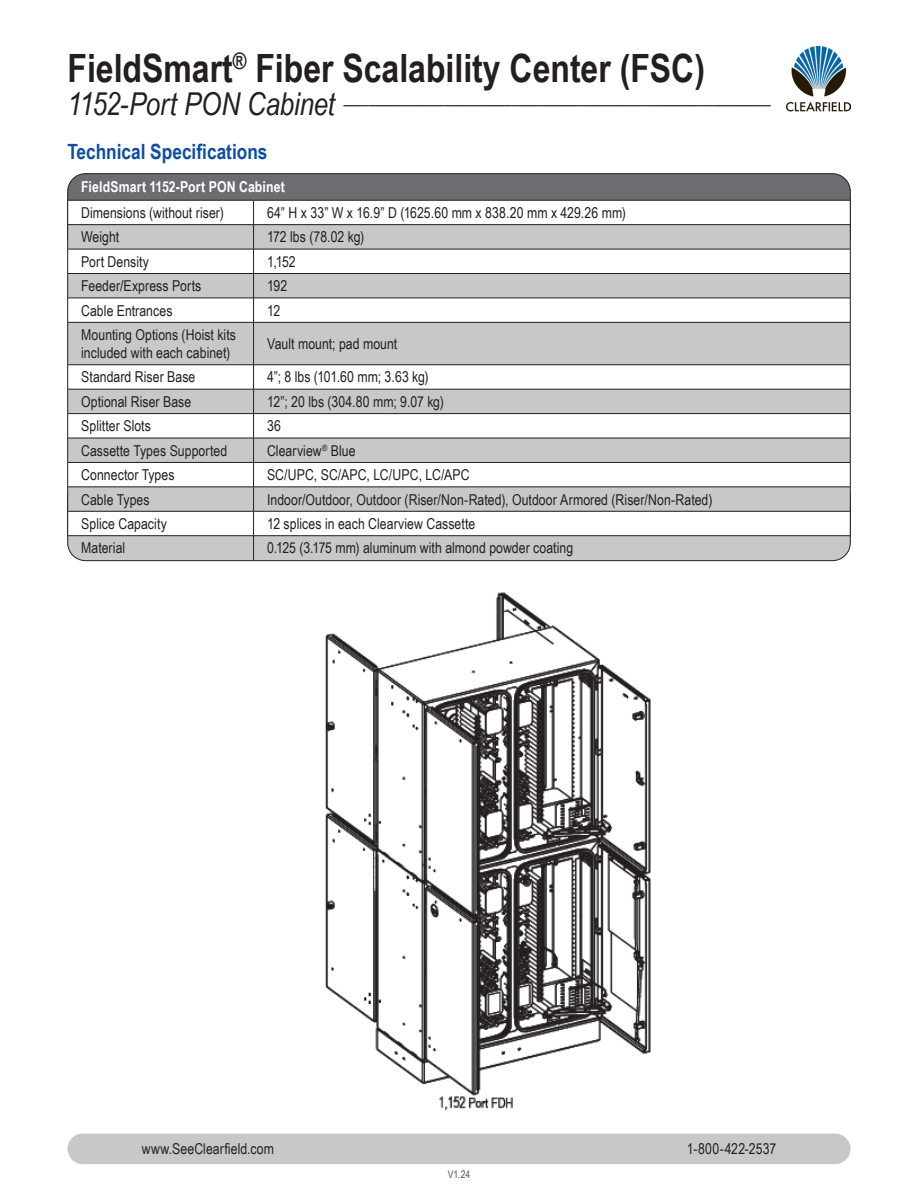
<style>
.page{position:relative;width:918px;height:1188px;background:#fff}
.page>*{position:absolute;margin:0;border:0;box-sizing:border-box;transform-origin:0 0}
.Left_Page_Product_He{font:700 39px "Arial Narrow";color:#231f20}
.headers{font:700 21px "Arial Narrow";color:#0d4da1}
.Right_Page_Product_N{font:italic 18.3px "Arial Narrow";color:#231f20}
.t1{font:15px/18px "Arial Narrow";letter-spacing:.005em;color:#231f20}
.t2{font:700 15px "Arial Narrow";letter-spacing:.01em;color:#fff}
.t3{font:10.5px "Arial Narrow";color:#57585a}
.s1{font-size:31.5px}
</style>
<div class="page">
<img style="left:787px;top:46px;width:63px;height:66px">
<div style="left:67px;top:1134px;width:783px;height:30px;background:#c7c8ca;border-radius:15px"></div>
<div style="left:68px;top:479px;width:782px;height:82px;background:#c7c8ca;border-radius:18px"></div>
<div style="left:68px;top:479px;width:782px;height:82px;border:1px solid #231f20;border-radius:18px"></div>
<div style="left:68px;top:174px;width:782px;height:81px;background:#6c6d70;border-radius:18px"></div>
<div style="left:68px;top:173px;width:782px;height:82px;border:1px solid #231f20;border-radius:18px"></div>
<div style="left:68px;top:201px;width:782px;height:334px;background:#fff"></div>
<svg style="left:68px;top:225px;width:782px;height:286px;fill:#c7c8ca"></svg>
<hr style="left:68px;top:224px;width:186px;height:1px;background:#231f20">
<hr style="left:254px;top:224px;width:596px;height:1px;background:#231f20">
<hr style="left:68px;top:249px;width:186px;height:1px;background:#231f20">
<hr style="left:254px;top:249px;width:596px;height:1px;background:#231f20">
<hr style="left:68px;top:273px;width:186px;height:1px;background:#231f20">
<hr style="left:254px;top:273px;width:596px;height:1px;background:#231f20">
<hr style="left:68px;top:298px;width:186px;height:1px;background:#231f20">
<svg style="left:67px;top:200px;width:1px;height:122px"></svg>
<hr style="left:254px;top:298px;width:596px;height:1px;background:#231f20">
<svg style="left:253px;top:201px;width:1px;height:121px"></svg>
<svg style="left:850px;top:200px;width:1px;height:122px"></svg>
<hr style="left:68px;top:322px;width:186px;height:1px;background:#231f20">
<hr style="left:67px;top:323px;width:1px;height:42px;background:#231f20">
<hr style="left:254px;top:322px;width:596px;height:1px;background:#231f20">
<hr style="left:253px;top:323px;width:1px;height:42px;background:#231f20">
<hr style="left:850px;top:323px;width:1px;height:42px;background:#231f20">
<hr style="left:68px;top:365px;width:186px;height:1px;background:#231f20">
<hr style="left:254px;top:365px;width:596px;height:1px;background:#231f20">
<hr style="left:68px;top:389px;width:186px;height:1px;background:#231f20">
<hr style="left:254px;top:389px;width:596px;height:1px;background:#231f20">
<hr style="left:68px;top:413px;width:186px;height:1px;background:#231f20">
<hr style="left:254px;top:413px;width:596px;height:1px;background:#231f20">
<hr style="left:68px;top:438px;width:186px;height:1px;background:#231f20">
<hr style="left:254px;top:438px;width:596px;height:1px;background:#231f20">
<hr style="left:68px;top:462px;width:186px;height:1px;background:#231f20">
<hr style="left:254px;top:462px;width:596px;height:1px;background:#231f20">
<hr style="left:68px;top:487px;width:186px;height:1px;background:#231f20">
<hr style="left:254px;top:487px;width:596px;height:1px;background:#231f20">
<hr style="left:68px;top:511px;width:186px;height:1px;background:#231f20">
<svg style="left:67px;top:365px;width:1px;height:171px"></svg>
<hr style="left:254px;top:511px;width:596px;height:1px;background:#231f20">
<svg style="left:253px;top:366px;width:1px;height:194px"></svg>
<svg style="left:850px;top:365px;width:1px;height:171px"></svg>
<hr style="left:68px;top:535px;width:186px;height:1px;background:#231f20">
<hr style="left:254px;top:535px;width:596px;height:1px;background:#231f20">
<hr style="left:68px;top:200px;width:186px;height:1px;background:#231f20">
<hr style="left:254px;top:200px;width:596px;height:1px;background:#231f20">
<img style="left:325px;top:592px;width:326px;height:519px">
<p class="Left_Page_Product_He" style="left:68px;top:39px;width:639px">FieldSmart<sup>®</sup> Fiber Scalability Center (FSC)</p>
<p class="Right_Page_Product_N" style="left:68px;top:85px;width:705px"><span class="s1">1152-Port PON Cabinet</span> ___________________________________________________</p>
<p class="headers" style="left:68px;top:136px;width:201px">Technical Specifications</p>
<p class="t2" style="left:81px;top:176px;width:205px">FieldSmart 1152-Port PON Cabinet</p>
<p class="t1" style="left:81px;top:203px;width:144px">Dimensions (without riser)</p>
<p class="t1" style="left:267px;top:203px;width:360px">64” H x 33” W x 16.9” D (1625.60 mm x 838.20 mm x 429.26 mm)</p>
<p class="t1" style="left:81px;top:227px;width:40px">Weight</p>
<p class="t1" style="left:267px;top:227px;width:99px">172 lbs (78.02 kg)</p>
<p class="t1" style="left:81px;top:252px;width:69px">Port Density</p>
<p class="t1" style="left:267px;top:252px;width:30px">1,152</p>
<p class="t1" style="left:81px;top:276px;width:122px">Feeder/Express Ports</p>
<p class="t1" style="left:267px;top:276px;width:22px">192</p>
<p class="t1" style="left:81px;top:301px;width:93px">Cable Entrances</p>
<p class="t1" style="left:267px;top:301px;width:15px">12</p>
<p class="t1" style="left:81px;top:325px;width:156px">Mounting Options (Hoist kits included with each cabinet)</p>
<p class="t1" style="left:267px;top:334px;width:132px">Vault mount; pad mount</p>
<p class="t1" style="left:81px;top:368px;width:116px">Standard Riser Base</p>
<p class="t1" style="left:267px;top:368px;width:163px">4”; 8 lbs (101.60 mm; 3.63 kg)</p>
<p class="t1" style="left:81px;top:392px;width:112px">Optional Riser Base</p>
<p class="t1" style="left:267px;top:392px;width:178px">12”; 20 lbs (304.80 mm; 9.07 kg)</p>
<p class="t1" style="left:81px;top:416px;width:71px">Splitter Slots</p>
<p class="t1" style="left:267px;top:416px;width:15px">36</p>
<p class="t1" style="left:81px;top:441px;width:148px">Cassette Types Supported</p>
<p class="t1" style="left:267px;top:441px;width:90px">Clearview<sup>®</sup> Blue</p>
<p class="t1" style="left:81px;top:465px;width:95px">Connector Types</p>
<p class="t1" style="left:267px;top:465px;width:204px">SC/UPC, SC/APC, LC/UPC, LC/APC</p>
<p class="t1" style="left:81px;top:490px;width:70px">Cable Types</p>
<p class="t1" style="left:267px;top:490px;width:447px">Indoor/Outdoor, Outdoor (Riser/Non-Rated), Outdoor Armored (Riser/Non-Rated)</p>
<p class="t1" style="left:81px;top:514px;width:87px">Splice Capacity</p>
<p class="t1" style="left:267px;top:514px;width:210px">12 splices in each Clearview Cassette</p>
<p class="t1" style="left:81px;top:539px;width:46px">Material</p>
<p class="t1" style="left:267px;top:539px;width:308px">0.125 (3.175 mm) aluminum with almond powder coating</p>
<p class="t1" style="left:142px;top:1139px;width:134px">www.SeeClearfield.com</p>
<p class="t1" style="left:687px;top:1139px;width:91px">1-800-422-2537</p>
<p class="t3" style="left:448px;top:1167px;width:24px">V1.24</p>
</div>
